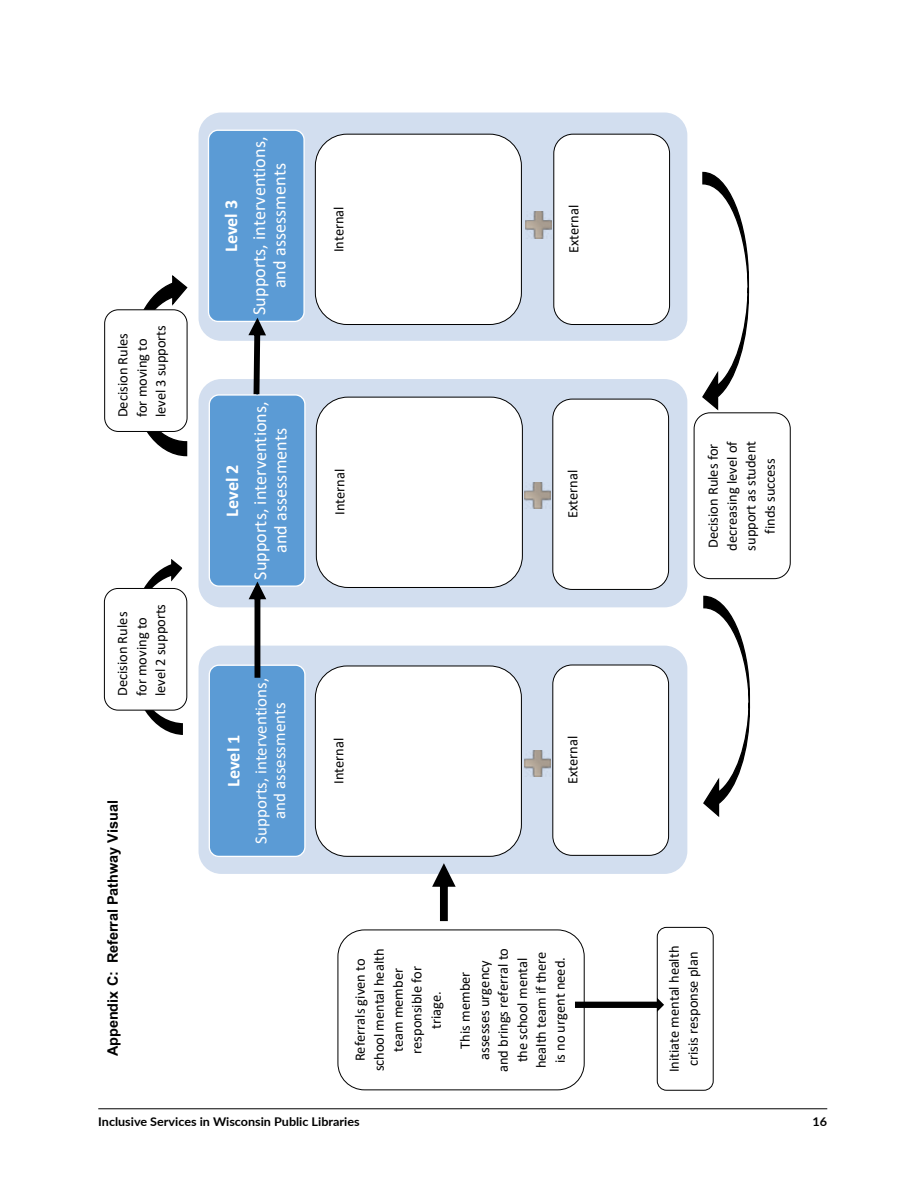
<style>
.page{position:relative;width:918px;height:1188px;background:#fff}
.page>*{position:absolute;margin:0;border:0;box-sizing:border-box;transform-origin:0 0}
.t1{font:18.15px/20.4px "Calibri";letter-spacing:.005em;color:#fff;text-align:center}
.t2{font:700 18.15px "Calibri";color:#fff}
.t3{font:16.95px/18.9px "Calibri";color:#fff;text-align:center}
.t4{font:14.4px/18.9px "Calibri";color:#000;text-align:center}
.t5{font:700 14.4px "Arial";color:#000}
.t6{font:700 12px "Lato";color:#000;scale:1.05 1}
</style>
<div class="page">
<hr style="left:98px;top:1108px;width:729px;height:1px;background:#000">
<div style="left:199px;top:113px;width:488px;height:228px;background:#d2deef;border-radius:23px"></div>
<div style="left:199px;top:379px;width:488px;height:228px;background:#d2deef;border-radius:23px"></div>
<div style="left:199px;top:646px;width:488px;height:228px;background:#d2deef;border-radius:23px"></div>
<div style="left:209px;top:665px;width:96px;height:191px;background:#5b9bd5;border-radius:10px"></div>
<div style="left:209px;top:665px;width:97px;height:192px;border:1px solid #fff;border-radius:10px"></div>
<div style="left:209px;top:395px;width:96px;height:191px;background:#5b9bd5;border-radius:10px"></div>
<div style="left:209px;top:394px;width:97px;height:193px;border:1px solid #fff;border-radius:10px"></div>
<hr style="left:256px;top:321px;width:2px;height:74px;background:#528cc1">
<div style="left:208px;top:130px;width:96px;height:191px;background:#5b9bd5;border-radius:10px"></div>
<div style="left:208px;top:130px;width:97px;height:192px;border:1px solid #fff;border-radius:10px"></div>
<div style="left:337px;top:929px;width:248px;height:161px;border:1px solid #000;border-radius:27px"></div>
<svg style="left:144px;top:559px;width:43px;height:176px"></svg>
<svg style="left:144px;top:275px;width:44px;height:182px"></svg>
<svg style="left:702px;top:171px;width:48px;height:240px"></svg>
<svg style="left:703px;top:595px;width:48px;height:222px"></svg>
<svg style="left:432px;top:863px;width:24px;height:58px"></svg>
<div style="left:104px;top:588px;width:83px;height:122px;background:#fff;border-radius:14px"></div>
<div style="left:104px;top:588px;width:83px;height:123px;border:1px solid #000;border-radius:14px"></div>
<div style="left:105px;top:310px;width:82px;height:121px;background:#fff;border-radius:14px"></div>
<div style="left:104px;top:309px;width:84px;height:123px;border:1px solid #000;border-radius:14px"></div>
<div style="left:694px;top:412px;width:97px;height:167px;border:1px solid #000;border-radius:16px"></div>
<svg style="left:249px;top:582px;width:17px;height:96px"></svg>
<div style="left:315px;top:666px;width:206px;height:190px;background:#fff;border-radius:32px"></div>
<div style="left:315px;top:665px;width:207px;height:192px;border:1px solid #000;border-radius:32px"></div>
<div style="left:553px;top:665px;width:116px;height:190px;background:#fff;border-radius:19px"></div>
<div style="left:552px;top:665px;width:117px;height:191px;border:1px solid #000;border-radius:19px"></div>
<img style="left:524px;top:750px;width:27px;height:27px">
<div style="left:316px;top:397px;width:206px;height:190px;background:#fff;border-radius:32px"></div>
<div style="left:316px;top:397px;width:207px;height:191px;border:1px solid #000;border-radius:32px"></div>
<div style="left:553px;top:399px;width:116px;height:190px;background:#fff;border-radius:19px"></div>
<div style="left:552px;top:399px;width:117px;height:191px;border:1px solid #000;border-radius:19px"></div>
<img style="left:524px;top:482px;width:27px;height:27px">
<div style="left:315px;top:134px;width:206px;height:191px;background:#fff;border-radius:32px"></div>
<div style="left:315px;top:134px;width:207px;height:191px;border:1px solid #000;border-radius:32px"></div>
<div style="left:554px;top:134px;width:116px;height:191px;background:#fff;border-radius:19px"></div>
<div style="left:553px;top:134px;width:117px;height:191px;border:1px solid #000;border-radius:19px"></div>
<img style="left:525px;top:212px;width:27px;height:26px">
<div style="left:657px;top:927px;width:57px;height:164px;border:1px solid #000;border-radius:9px"></div>
<svg style="left:248px;top:318px;width:18px;height:76px"></svg>
<svg style="left:575px;top:993px;width:89px;height:20px"></svg>
<p class="t4" style="left:113px;top:417px;width:94px;text-align:left;rotate:-90deg">Decision Rules for moving to level 3 supports</p>
<p class="t4" style="left:113px;top:696px;width:94px;text-align:left;rotate:-90deg">Decision Rules for moving to level 2 supports</p>
<p class="t5" style="left:103px;top:1056px;width:258px;rotate:-90deg">Appendix C: Referral Pathway Visual</p>
<p class="t2" style="left:218px;top:252px;width:54px;rotate:-90deg">Level 3</p>
<p class="t1" style="left:248px;top:315px;width:180px;rotate:-90deg">Supports, interventions, and assessments</p>
<p class="t4" style="left:329px;top:252px;width:48px;rotate:-90deg">Internal</p>
<p class="t4" style="left:564px;top:253px;width:50px;rotate:-90deg">External</p>
<p class="t2" style="left:219px;top:517px;width:54px;rotate:-90deg">Level 2</p>
<p class="t1" style="left:249px;top:580px;width:180px;rotate:-90deg">Supports, interventions, and assessments</p>
<p class="t4" style="left:330px;top:515px;width:48px;rotate:-90deg">Internal</p>
<p class="t4" style="left:563px;top:518px;width:50px;rotate:-90deg">External</p>
<p class="t2" style="left:221px;top:787px;width:54px;rotate:-90deg">Level 1</p>
<p class="t3" style="left:251px;top:844px;width:167px;rotate:-90deg">Supports, interventions, and assessments</p>
<p class="t4" style="left:329px;top:784px;width:48px;rotate:-90deg">Internal</p>
<p class="t4" style="left:563px;top:784px;width:50px;rotate:-90deg">External</p>
<p class="t4" style="left:350px;top:1071px;width:124px;rotate:-90deg">Referrals given to school mental health team member responsible for triage.</p>
<p class="t4" style="left:455px;top:1072px;width:126px;rotate:-90deg">This member assesses urgency and brings referral to the school mental health team if there is no urgent need.</p>
<p class="t4" style="left:703px;top:551px;width:111px;rotate:-90deg">Decision Rules for decreasing level of support as student finds success</p>
<p class="t4" style="left:664px;top:1072px;width:128px;rotate:-90deg">Initiate mental health crisis response plan</p>
<p class="t6" style="left:98px;top:1112px;width:250px">Inclusive Services in Wisconsin Public Libraries</p>
<p class="t6" style="left:813px;top:1112px;width:15px">16</p>
</div>
